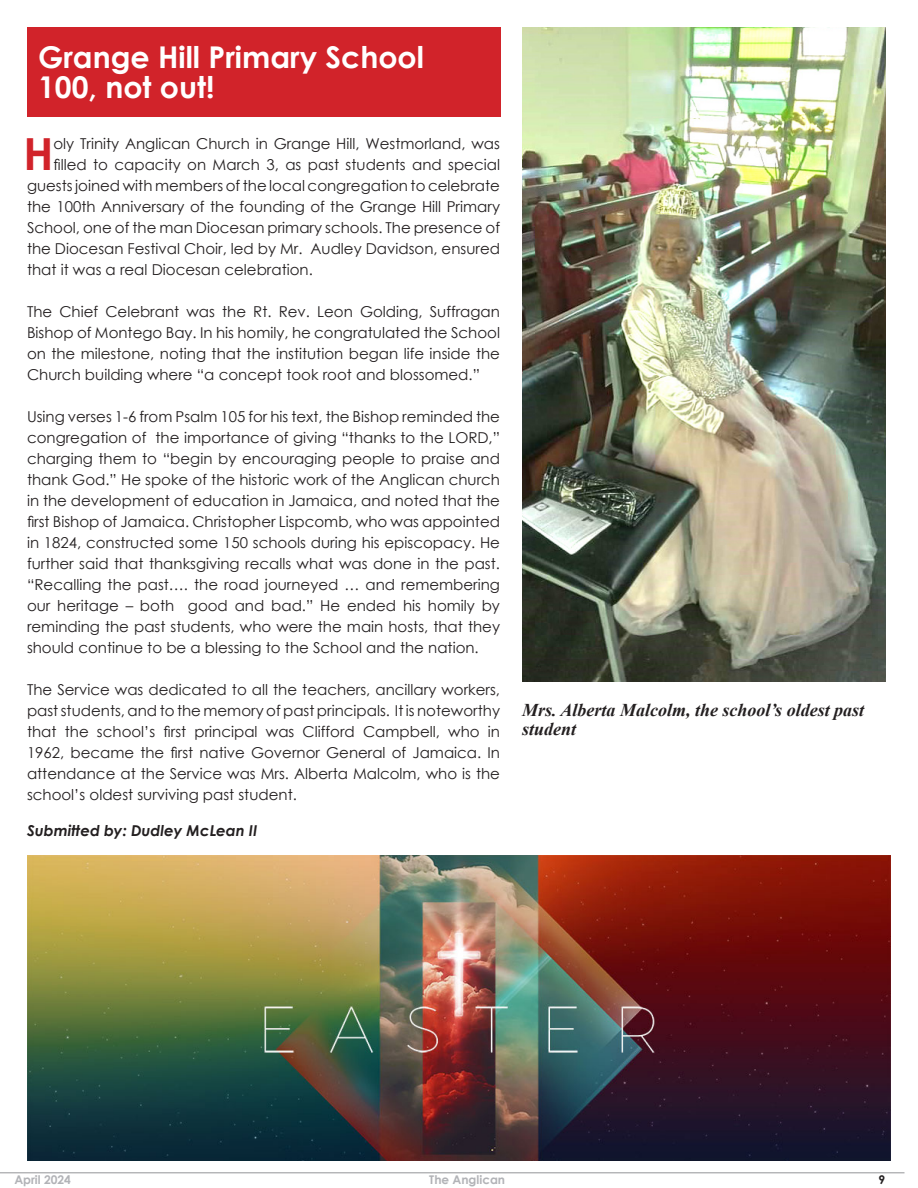
<style>
.page{position:relative;width:918px;height:1188px;background:#fff}
.page>*{position:absolute;margin:0;border:0;box-sizing:border-box;transform-origin:0 0}
.t1{font:700 44.25px "Century Gothic";color:#d1232a}
.t2{font:700 30px/30px "Century Gothic";color:#fff}
.t3{font:italic 700 18px/19.8px "Times New Roman";color:#231f20}
.t4{font:15px/21px "Century Gothic";color:#231f20;text-align:justify}
.t5{font:italic 700 15px "Century Gothic";color:#231f20}
.t6{font:700 12px "Century Gothic";color:#b2b3b7}
.t7{font:700 12px "Century Gothic";color:#231f20}
</style>
<div class="page">
<hr style="left:0;top:1172px;width:904px;height:1px;background:#939598">
<div style="left:27px;top:27px;width:473px;height:90px;background:#d1232a"></div>
<img style="left:522px;top:27px;width:363px;height:654px">
<img style="left:27px;top:855px;width:864px;height:306px">
<p class="t2" style="left:38px;top:41px;width:387px">Grange Hill Primary School<br>100, not out!</p>
<p class="t1" style="left:23px;top:121px;width:32px">H</p>
<p class="t4" style="left:53px;top:133px;width:448px">oly Trinity Anglican Church in Grange Hill, Westmorland, was</p>
<p class="t4" style="left:53px;top:154px;width:448px">filled to capacity on March 3, as past students and special</p>
<p class="t4" style="left:27px;top:175px;width:475px">guests joined with members of the local congregation to celebrate</p>
<p class="t4" style="left:27px;top:196px;width:475px">the 100th Anniversary of the founding of the Grange Hill Primary</p>
<p class="t4" style="left:27px;top:217px;width:475px">School, one of the man Diocesan primary schools. The presence of</p>
<p class="t4" style="left:27px;top:238px;width:475px">the Diocesan Festival Choir, led by Mr. Audley Davidson, ensured</p>
<p class="t4" style="left:27px;top:259px;width:287px">that it was a real Diocesan celebration.</p>
<p class="t4" style="left:27px;top:301px;width:475px">The Chief Celebrant was the Rt. Rev. Leon Golding, Suffragan Bishop of Montego Bay. In his homily, he congratulated the School on the milestone, noting that the institution began life inside the Church building where “a concept took root and blossomed.”</p>
<p class="t4" style="left:27px;top:406px;width:475px">Using verses 1-6 from Psalm 105 for his text, the Bishop reminded the congregation of the importance of giving “thanks to the LORD,” charging them to “begin by encouraging people to praise and thank God.” He spoke of the historic work of the Anglican church in the development of education in Jamaica, and noted that the first Bishop of Jamaica. Christopher Lispcomb, who was appointed in 1824, constructed some 150 schools during his episcopacy. He further said that thanksgiving recalls what was done in the past. “Recalling the past…. the road journeyed … and remembering our heritage – both good and bad.” He ended his homily by reminding the past students, who were the main hosts, that they should continue to be a blessing to the School and the nation.</p>
<p class="t4" style="left:27px;top:679px;width:475px">The Service was dedicated to all the teachers, ancillary workers, past students, and to the memory of past principals. It is noteworthy that the school’s first principal was Clifford Campbell, who in 1962, became the first native Governor General of Jamaica. In attendance at the Service was Mrs. Alberta Malcolm, who is the school’s oldest surviving past student.</p>
<p class="t5" style="left:27px;top:820px;width:232px">Submitted by: Dudley McLean II</p>
<p class="t3" style="left:522px;top:699px;width:344px">Mrs. Alberta Malcolm, the school’s oldest past student</p>
<p class="t6" style="left:14px;top:1171px;width:58px">April 2024</p>
<p class="t6" style="left:429px;top:1171px;width:77px">The Anglican</p>
<p class="t7" style="left:878px;top:1171px;width:8px">9</p>
</div>
